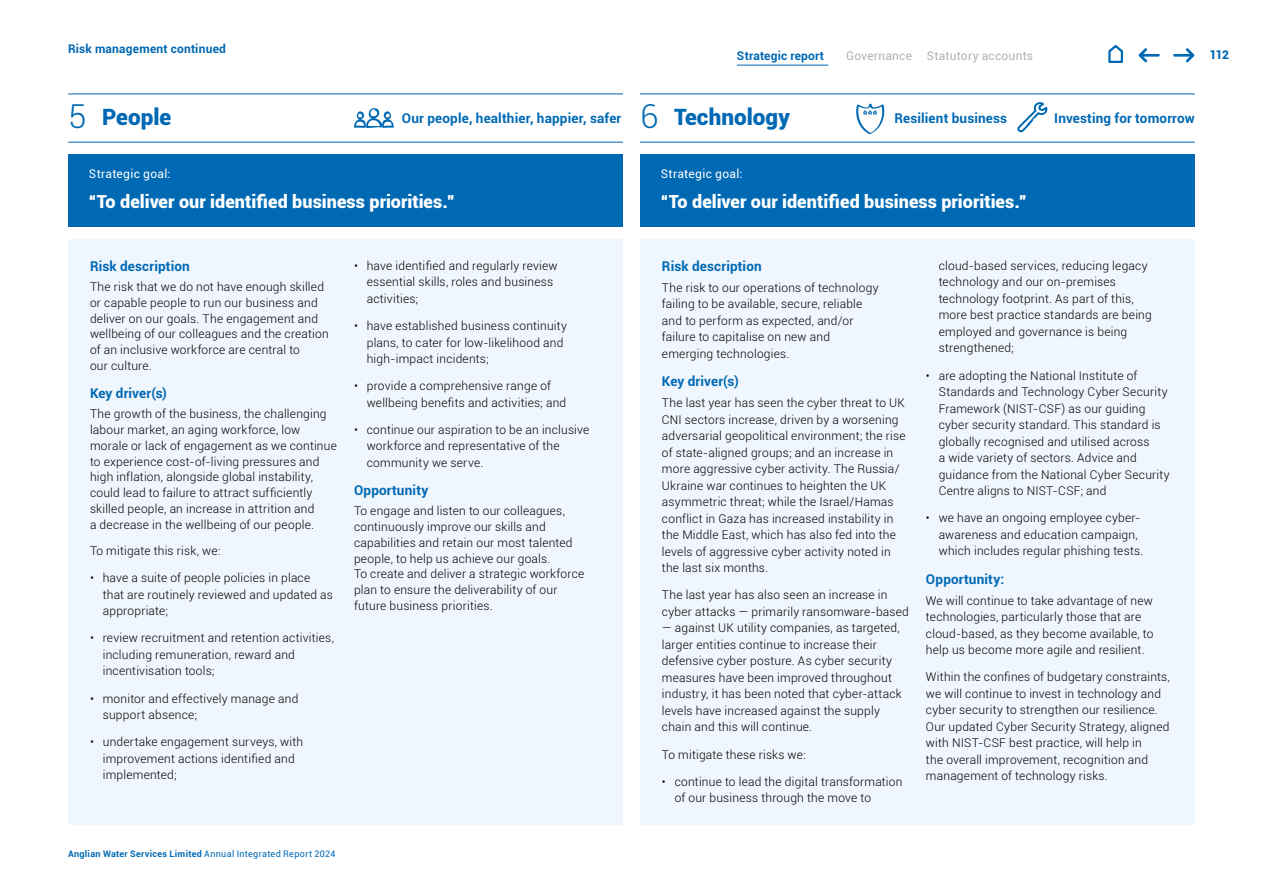
<style>
.page{position:relative;width:1263px;height:893px;background:#fff}
.page>*{position:absolute;margin:0;border:0;box-sizing:border-box;transform-origin:0 0}
.Page_header_22pt_bol{font:300 33px "Roboto";color:#0069b4}
.Page_header_15pt_bol{font:900 22.5px "Roboto";color:#0069b4}
.Pull_quote_12pt_bold{font:900 18px "Roboto";letter-spacing:.005em;color:#fff}
.Sub_heading_9pt_bold{font:700 13.5px "Roboto";letter-spacing:.01em;color:#0069b4}
.Body_copy_8pt_light{font:300 12px/16.5px "Roboto";letter-spacing:.02em;color:#000}
.Master_Page_Bold_Hea{font:700 12px "Roboto";letter-spacing:.015em;color:#0069b4}
.Body_copy_8pt_regula{font:12px "Roboto";letter-spacing:.025em;color:#fff}
.t1{font:12px "Roboto";letter-spacing:.02em;color:#b3b2b2}
.t2{font:900 12px "Roboto";color:#0069b4}
.t3{font:700 9px "Roboto";letter-spacing:.035em;color:#0069b4}
.s1{font-weight:400}
</style>
<div class="page">
<div style="left:68px;top:240px;width:555px;height:585px;background:#eff6fd"></div>
<div style="left:68px;top:154px;width:555px;height:72px;background:#0069b4"></div>
<div style="left:640px;top:240px;width:555px;height:585px;background:#eff6fd"></div>
<div style="left:640px;top:154px;width:555px;height:72px;background:#0069b4"></div>
<hr style="left:68px;top:142px;width:555px;height:1px;background:#0069b4">
<hr style="left:68px;top:94px;width:555px;height:1px;background:#0069b4">
<hr style="left:640px;top:142px;width:555px;height:1px;background:#0069b4">
<hr style="left:640px;top:94px;width:555px;height:1px;background:#0069b4">
<svg style="left:354px;top:108px;width:40px;height:20px"></svg>
<svg style="left:856px;top:104px;width:28px;height:30px"></svg>
<svg style="left:1017px;top:102px;width:31px;height:31px"></svg>
<hr style="left:1174px;top:54px;width:17px;height:3px;background:#0069b4">
<svg style="left:1183px;top:48px;width:12px;height:15px"></svg>
<hr style="left:1142px;top:54px;width:16px;height:3px;background:#0069b4">
<svg style="left:1138px;top:48px;width:11px;height:15px"></svg>
<hr style="left:737px;top:65px;width:91px;height:1px;background:#0069b4">
<svg style="left:1108px;top:45px;width:16px;height:18px"></svg>
<p class="Master_Page_Bold_Hea" style="left:68px;top:40px;width:159px">Risk management continued</p>
<p class="Page_header_22pt_bol" style="left:68px;top:94px;width:20px">5</p>
<p class="Page_header_15pt_bol" style="left:102px;top:102px;width:71px">People</p>
<p class="Body_copy_8pt_regula" style="left:89px;top:166px;width:83px">Strategic goal:</p>
<p class="Pull_quote_12pt_bold" style="left:89px;top:189px;width:368px">“To deliver our identified business priorities.”</p>
<p class="Sub_heading_9pt_bold" style="left:402px;top:109px;width:221px">Our people, healthier, happier, safer</p>
<p class="Sub_heading_9pt_bold" style="left:90px;top:257px;width:101px">Risk description</p>
<p class="Body_copy_8pt_light" style="left:90px;top:279px;width:240px;line-height:15.8px">The risk that we do not have enough skilled or capable people to run our business and deliver on our goals. The engagement and wellbeing of our colleagues and the creation of an inclusive workforce are central to<br>our culture.</p>
<p class="Sub_heading_9pt_bold" style="left:90px;top:384px;width:78px">Key driver(s)</p>
<p class="Body_copy_8pt_light" style="left:90px;top:406px;width:248px;line-height:15.8px">The growth of the business, the challenging labour market, an aging workforce, low morale or lack of engagement as we continue to experience cost-of-living pressures and high inflation, alongside global instability, could lead to failure to attract sufficiently skilled people, an increase in attrition and<br>a decrease in the wellbeing of our people.</p>
<p class="Body_copy_8pt_light" style="left:90px;top:542px;width:132px">To mitigate this risk, we:</p>
<p class="Body_copy_8pt_light" style="left:103px;top:569px;width:232px;text-indent:-13px">• have a suite of people policies in place that are routinely reviewed and updated as appropriate;</p>
<p class="Body_copy_8pt_light" style="left:103px;top:629px;width:233px;text-indent:-13px">• review recruitment and retention activities, including remuneration, reward and incentivisation tools;</p>
<p class="Body_copy_8pt_light" style="left:103px;top:690px;width:197px;text-indent:-13px">• monitor and effectively manage and support absence;</p>
<p class="Body_copy_8pt_light" style="left:103px;top:733px;width:202px;text-indent:-13px">• undertake engagement surveys, with improvement actions identified and implemented;</p>
<p class="Body_copy_8pt_light" style="left:367px;top:257px;width:192px;text-indent:-13px">• have identified and regularly review essential skills, roles and business activities;</p>
<p class="Body_copy_8pt_light" style="left:367px;top:317px;width:202px;text-indent:-13px">• have established business continuity plans, to cater for low-likelihood and high-impact incidents;</p>
<p class="Body_copy_8pt_light" style="left:367px;top:377px;width:201px;text-indent:-13px">• provide a comprehensive range of wellbeing benefits and activities; and</p>
<p class="Body_copy_8pt_light" style="left:367px;top:421px;width:224px;text-indent:-13px">• continue our aspiration to be an inclusive workforce and representative of the community we serve.</p>
<p class="Sub_heading_9pt_bold" style="left:354px;top:481px;width:76px">Opportunity</p>
<p class="Body_copy_8pt_light" style="left:354px;top:503px;width:232px;line-height:15.8px">To engage and listen to our colleagues, continuously improve our skills and capabilities and retain our most talented people, to help us achieve our goals.<br>To create and deliver a strategic workforce plan to ensure the deliverability of our future business priorities.</p>
<p class="t3" style="left:68px;top:848px;width:269px">Anglian Water Services Limited <span class="s1">Annual Integrated Report 2024</span></p>
<p class="Master_Page_Bold_Hea" style="left:737px;top:48px;width:89px">Strategic report</p>
<p class="t1" style="left:846px;top:48px;width:188px">Governance Statutory accounts</p>
<p class="t2" style="left:1209px;top:46px;width:21px">112</p>
<p class="Page_header_22pt_bol" style="left:640px;top:94px;width:20px">6</p>
<p class="Page_header_15pt_bol" style="left:674px;top:102px;width:117px">Technology</p>
<p class="Sub_heading_9pt_bold" style="left:894px;top:109px;width:114px">Resilient business</p>
<p class="Sub_heading_9pt_bold" style="left:1054px;top:109px;width:142px">Investing for tomorrow</p>
<p class="Body_copy_8pt_regula" style="left:661px;top:166px;width:83px">Strategic goal:</p>
<p class="Pull_quote_12pt_bold" style="left:661px;top:189px;width:368px">“To deliver our identified business priorities.”</p>
<p class="Sub_heading_9pt_bold" style="left:662px;top:257px;width:101px">Risk description</p>
<p class="Body_copy_8pt_light" style="left:662px;top:279px;width:218px">The risk to our operations of technology failing to be available, secure, reliable and to perform as expected, and/or failure to capitalise on new and emerging technologies.</p>
<p class="Sub_heading_9pt_bold" style="left:662px;top:372px;width:78px">Key driver(s)</p>
<p class="Body_copy_8pt_light" style="left:662px;top:394px;width:245px">The last year has seen the cyber threat to UK CNI sectors increase, driven by a worsening adversarial geopolitical environment; the rise of state-aligned groups; and an increase in more aggressive cyber activity. The Russia/ Ukraine war continues to heighten the UK asymmetric threat; while the Israel/Hamas conflict in Gaza has increased instability in the Middle East, which has also fed into the levels of aggressive cyber activity noted in the last six months.</p>
<p class="Body_copy_8pt_light" style="left:662px;top:586px;width:248px">The last year has also seen an increase in cyber attacks — primarily ransomware-based</p>
<p class="Body_copy_8pt_light" style="left:662px;top:619px;width:241px">— against UK utility companies, as targeted, larger entities continue to increase their defensive cyber posture. As cyber security measures have been improved throughout industry, it has been noted that cyber-attack levels have increased against the supply chain and this will continue.</p>
<p class="Body_copy_8pt_light" style="left:662px;top:746px;width:145px">To mitigate these risks we:</p>
<p class="Body_copy_8pt_light" style="left:675px;top:773px;width:229px;text-indent:-13px">• continue to lead the digital transformation of our business through the move to</p>
<p class="Body_copy_8pt_light" style="left:939px;top:257px;width:215px">cloud-based services, reducing legacy technology and our on-premises technology footprint. As part of this, more best practice standards are being employed and governance is being strengthened;</p>
<p class="Body_copy_8pt_light" style="left:939px;top:367px;width:233px;text-indent:-13px">• are adopting the National Institute of Standards and Technology Cyber Security Framework (NIST-CSF) as our guiding cyber security standard. This standard is globally recognised and utilised across<br>a wide variety of sectors. Advice and guidance from the National Cyber Security Centre aligns to NIST-CSF; and</p>
<p class="Body_copy_8pt_light" style="left:939px;top:509px;width:206px;text-indent:-13px">• we have an ongoing employee cyber&shy;awareness and education campaign, which includes regular phishing tests.</p>
<p class="Sub_heading_9pt_bold" style="left:926px;top:569px;width:80px">Opportunity:</p>
<p class="Body_copy_8pt_light" style="left:926px;top:592px;width:229px">We will continue to take advantage of new technologies, particularly those that are cloud-based, as they become available, to help us become more agile and resilient.</p>
<p class="Body_copy_8pt_light" style="left:926px;top:668px;width:245px">Within the confines of budgetary constraints, we will continue to invest in technology and cyber security to strengthen our resilience.<br>Our updated Cyber Security Strategy, aligned with NIST-CSF best practice, will help in<br>the overall improvement, recognition and management of technology risks.</p>
</div>
